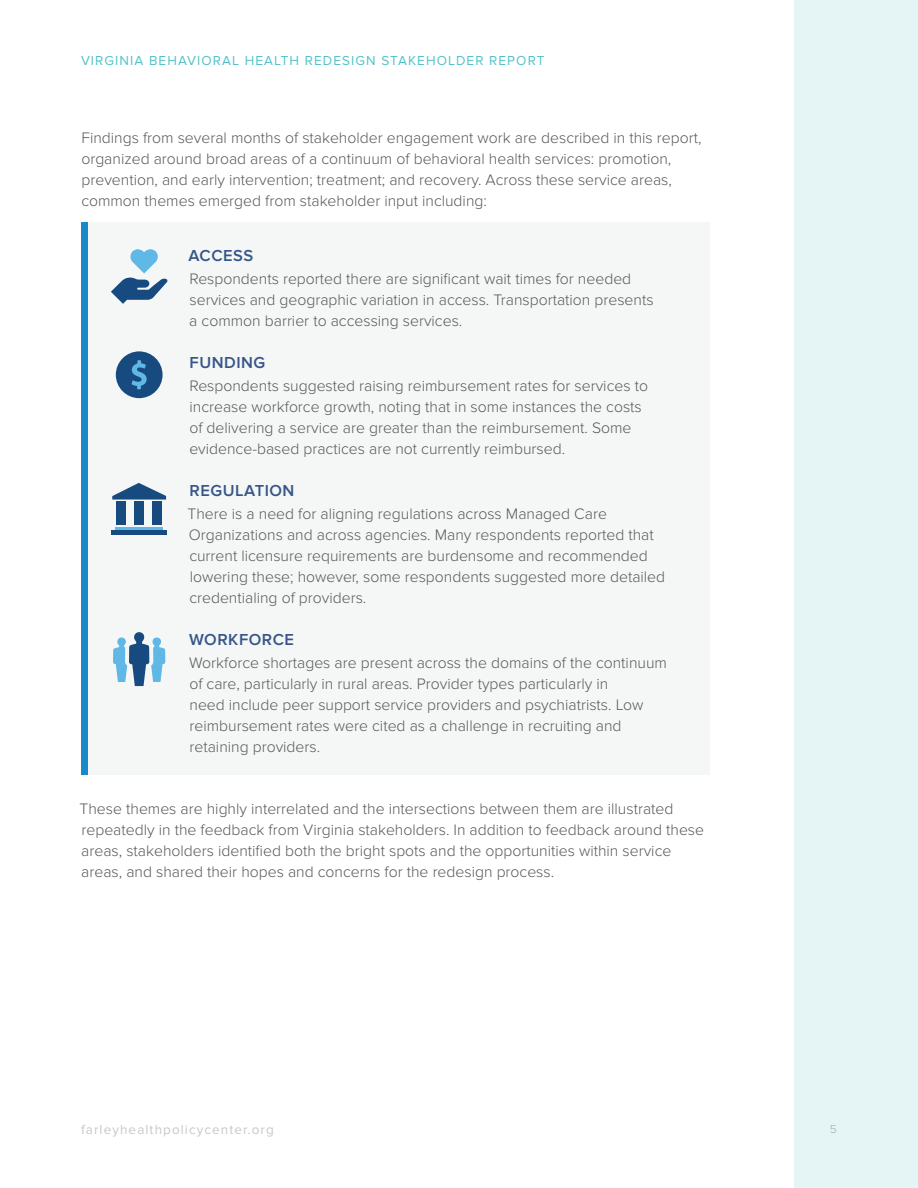
<style>
.page{position:relative;width:918px;height:1188px;background:#fff}
.page>*{position:absolute;margin:0;border:0;box-sizing:border-box;transform-origin:0 0}
.H5_Headings{font:600 16.5px "Proxima Nova";letter-spacing:.03em;color:#375688}
.COPY{font:300 15.75px/21px "Proxima Nova";color:#57585a}
.H5_Copy{font:300 15.75px/21px "Proxima Nova";color:#57585a}
.t1{font:13.5px "Proxima Nova";letter-spacing:.08em;color:#54c2c8}
.t2{font:13.5px "Proxima Nova";letter-spacing:.08em;color:#c7c8ca}
.t3{font:12px "Proxima Nova";color:#bcbdc0}
</style>
<div class="page">
<div style="left:794px;top:0;width:124px;height:1188px;background:#e5f4f5"></div>
<div style="left:81px;top:222px;width:629px;height:553px;background:#f5f6f6"></div>
<svg style="left:111px;top:249px;width:57px;height:55px"></svg>
<svg style="left:113px;top:632px;width:52px;height:54px"></svg>
<div style="left:115px;top:527px;width:48px;height:5px;background:#60b8e7"></div>
<div style="left:117px;top:501px;width:9px;height:24px;background:#174b7f"></div>
<div style="left:135px;top:501px;width:9px;height:24px;background:#174b7f"></div>
<div style="left:153px;top:502px;width:9px;height:23px;background:#174b7f"></div>
<div style="left:112px;top:530px;width:55px;height:5px;background:#174b7f"></div>
<svg style="left:112px;top:483px;width:54px;height:17px"></svg>
<div style="left:116px;top:351px;width:47px;height:47px;background:#174b7f;border-radius:50%"></div>
<svg style="left:132px;top:360px;width:15px;height:29px"></svg>
<div style="left:81px;top:222px;width:6px;height:553px;background:#178ac9"></div>
<p class="t1" style="left:81px;top:52px;width:465px">VIRGINIA BEHAVIORAL HEALTH REDESIGN STAKEHOLDER REPORT</p>
<p class="COPY" style="left:81px;top:127px;width:622px">Findings from several months of stakeholder engagement work are described in this report, organized around broad areas of a continuum of behavioral health services: promotion, prevention, and early intervention; treatment; and recovery. Across these service areas, common themes emerged from stakeholder input including:</p>
<p class="H5_Headings" style="left:189px;top:246px;width:66px">ACCESS</p>
<p class="H5_Copy" style="left:189px;top:269px;width:466px">Respondents reported there are significant wait times for needed services and geographic variation in access. Transportation presents a common barrier to accessing services.</p>
<p class="H5_Headings" style="left:190px;top:353px;width:77px">FUNDING</p>
<p class="H5_Copy" style="left:189px;top:376px;width:460px">Respondents suggested raising reimbursement rates for services to increase workforce growth, noting that in some instances the costs of delivering a service are greater than the reimbursement. Some evidence-based practices are not currently reimbursed.</p>
<p class="H5_Headings" style="left:190px;top:481px;width:106px">REGULATION</p>
<p class="H5_Copy" style="left:188px;top:504px;width:479px">There is a need for aligning regulations across Managed Care Organizations and across agencies. Many respondents reported that current licensure requirements are burdensome and recommended lowering these; however, some respondents suggested more detailed credentialing of providers.</p>
<p class="H5_Headings" style="left:189px;top:630px;width:106px">WORKFORCE</p>
<p class="COPY" style="left:189px;top:653px;width:479px">Workforce shortages are present across the domains of the continuum of care, particularly in rural areas. Provider types particularly in<br>need include peer support service providers and psychiatrists. Low reimbursement rates were cited as a challenge in recruiting and retaining providers.</p>
<p class="COPY" style="left:80px;top:798px;width:626px">These themes are highly interrelated and the intersections between them are illustrated repeatedly in the feedback from Virginia stakeholders. In addition to feedback around these areas, stakeholders identified both the bright spots and the opportunities within service areas, and shared their hopes and concerns for the redesign process.</p>
<p class="t2" style="left:81px;top:1122px;width:194px">farleyhealthpolicycenter.org</p>
<p class="t3" style="left:830px;top:1122px;width:9px">5</p>
</div>
